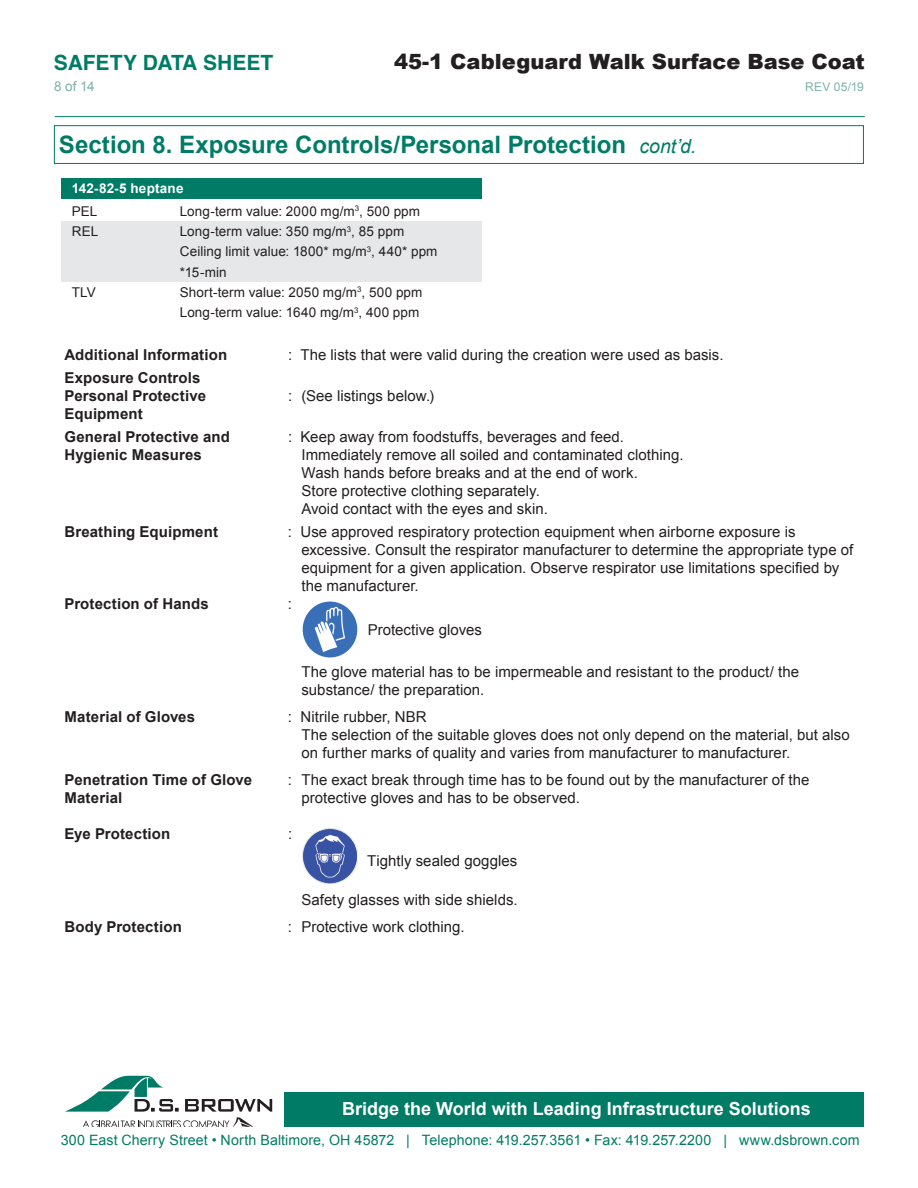
<style>
.page{position:relative;width:918px;height:1188px;background:#fff}
.page>*{position:absolute;margin:0;border:0;box-sizing:border-box;transform-origin:0 0}
.t1{font:700 24px "Arial";color:#007c66}
.t2{font:900 21px "Arial";color:#231f20}
.t3{font:700 21px "Helvetica";letter-spacing:-.005em;color:#007c66}
.t4{font:700 18px "Arial";color:#fff}
.t5{font:15px/18px "Arial";letter-spacing:.005em;color:#231f20}
.t6{font:700 15px/18px "Arial";letter-spacing:.01em;color:#231f20}
.t7{font:14.25px "Arial";letter-spacing:.005em;color:#007c66}
.t8{font:13.5px/20.2px "Arial";letter-spacing:.01em;color:#231f20}
.t9{font:700 13.5px "Arial";letter-spacing:.015em;color:#fff}
.t10{font:13.5px "Arial";color:#7bb2a7}
.t11{font:12px "Arial";letter-spacing:.02em;color:#7bb2a7}
.s1{font-weight:400;font-style:italic;font-size:19.5px}
</style>
<div class="page">
<div style="left:285px;top:1092px;width:579px;height:35px;background:#007c66"></div>
<hr style="left:55px;top:116px;width:810px;height:1px;background:#007c66">
<svg style="left:65px;top:1076px;width:207px;height:51px"></svg>
<div style="left:54px;top:125px;width:810px;height:39px;border:1px solid #007c66"></div>
<div style="left:62px;top:222px;width:420px;height:60px;background:#e6e7e9"></div>
<div style="left:62px;top:178px;width:420px;height:21px;background:#007c66"></div>
<img style="left:302px;top:602px;width:56px;height:55px">
<img style="left:302px;top:828px;width:56px;height:56px">
<h2 class="t3" style="left:54px;top:45px;width:221px">SAFETY DATA SHEET</h2>
<h2 class="t2" style="left:394px;top:46px;width:472px">45-1 Cableguard Walk Surface Base Coat</h2>
<p class="t11" style="left:805px;top:79px;width:60px">REV 05/19</p>
<p class="t10" style="left:54px;top:77px;width:42px">8 of 14</p>
<h1 class="t1" style="left:59px;top:129px;width:639px">Section 8. Exposure Controls/Personal Protection <span class="s1">cont’d.</span></h1>
<p class="t9" style="left:72px;top:180px;width:113px">142-82-5 heptane</p>
<p class="t8" style="left:72px;top:201px;width:27px">PEL</p>
<p class="t8" style="left:180px;top:201px;width:242px">Long-term value: 2000 mg/m<sup>3</sup>, 500 ppm</p>
<p class="t8" style="left:72px;top:221px;width:28px">REL</p>
<p class="t8" style="left:180px;top:221px;width:259px">Long-term value: 350 mg/m<sup>3</sup>, 85 ppm<br>Ceiling limit value: 1800* mg/m<sup>3</sup>, 440* ppm *15-min</p>
<p class="t8" style="left:72px;top:282px;width:25px">TLV</p>
<p class="t8" style="left:180px;top:282px;width:244px">Short-term value: 2050 mg/m<sup>3</sup>, 500 ppm<br>Long-term value: 1640 mg/m<sup>3</sup>, 400 ppm</p>
<p class="t6" style="left:64px;top:347px;width:164px">Additional Information</p>
<p class="t5" style="left:288px;top:346px;width:437px">: The lists that were valid during the creation were used as basis.</p>
<p class="t6" style="left:64px;top:369px;width:143px">Exposure Controls<br>Personal Protective</p>
<p class="t5" style="left:288px;top:387px;width:148px">: (See listings below.)</p>
<p class="t6" style="left:64px;top:403px;width:167px;line-height:22.8px">Equipment<br>General Protective and</p>
<p class="t5" style="left:288px;top:428px;width:337px">: Keep away from foodstuffs, beverages and feed.</p>
<p class="t6" style="left:64px;top:446px;width:139px">Hygienic Measures</p>
<p class="t5" style="left:301px;top:446px;width:384px">Immediately remove all soiled and contaminated clothing.<br>Wash hands before breaks and at the end of work.<br>Store protective clothing separately.<br>Avoid contact with the eyes and skin.</p>
<p class="t6" style="left:64px;top:523px;width:155px">Breathing Equipment</p>
<p class="t5" style="left:301px;top:523px;width:553px;text-indent:-13px">: Use approved respiratory protection equipment when airborne exposure is excessive. Consult the respirator manufacturer to determine the appropriate type of equipment for a given application. Observe respirator use limitations specified by the manufacturer.</p>
<p class="t6" style="left:64px;top:595px;width:146px">Protection of Hands</p>
<p class="t5" style="left:288px;top:595px;width:6px">:</p>
<p class="t5" style="left:368px;top:620px;width:116px">Protective gloves</p>
<p class="t5" style="left:301px;top:663px;width:499px">The glove material has to be impermeable and resistant to the product/ the substance/ the preparation.</p>
<p class="t6" style="left:64px;top:708px;width:132px">Material of Gloves</p>
<p class="t5" style="left:301px;top:708px;width:550px;text-indent:-13px">: Nitrile rubber, NBR<br>The selection of the suitable gloves does not only depend on the material, but also on further marks of quality and varies from manufacturer to manufacturer.</p>
<p class="t6" style="left:64px;top:771px;width:189px">Penetration Time of Glove</p>
<p class="t5" style="left:288px;top:771px;width:523px">: The exact break through time has to be found out by the manufacturer of the</p>
<p class="t6" style="left:64px;top:789px;width:59px">Material</p>
<p class="t5" style="left:301px;top:789px;width:280px">protective gloves and has to be observed.</p>
<p class="t6" style="left:64px;top:825px;width:107px">Eye Protection</p>
<p class="t5" style="left:288px;top:825px;width:6px">:</p>
<p class="t5" style="left:367px;top:852px;width:152px">Tightly sealed goggles</p>
<p class="t5" style="left:302px;top:891px;width:218px">Safety glasses with side shields.</p>
<p class="t6" style="left:64px;top:919px;width:119px">Body Protection</p>
<p class="t5" style="left:288px;top:918px;width:178px">: Protective work clothing.</p>
<p class="t4" style="left:342px;top:1097px;width:470px">Bridge the World with Leading Infrastructure Solutions</p>
<p class="t7" style="left:61px;top:1131px;width:800px">300 East Cherry Street • North Baltimore, OH 45872 | Telephone: 419.257.3561 • Fax: 419.257.2200 | www.dsbrown.com</p>
</div>
